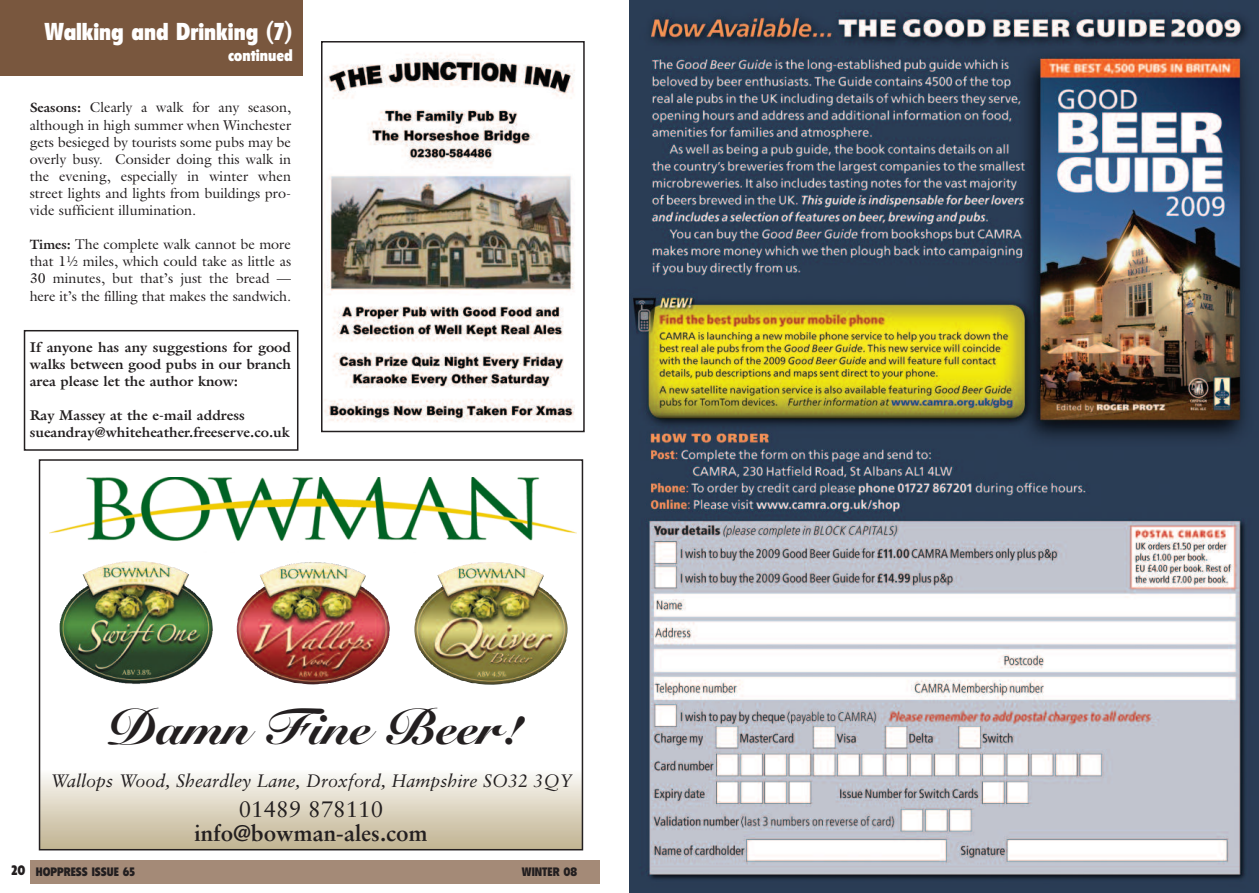
<style>
.page{position:relative;width:1259px;height:893px;background:#fff}
.page>*{position:absolute;margin:0;border:0;box-sizing:border-box;transform-origin:0 0}
.t1{font:49.5px "Snell Roundhand Black Script";color:#231f20}
.t2{font:900 condensed 24px "Flyer";color:#fff}
.t3{font:700 22.5px "Sabon";color:#231f20}
.t4{font:22.5px "Sabon";color:#231f20}
.t5{font:italic 18px "Sabon";color:#231f20}
.t6{font:900 condensed 16.5px "Flyer";color:#fff}
.t7{font:14.25px/17.1px "Galliard";color:#231f20;text-align:justify}
.t8{font:700 14.25px/17.1px "Galliard";color:#231f20;text-align:justify}
.t9{font:900 condensed 12px "Flyer";color:#231f20}
.s1{font-weight:700;font-size:13.5px}
.s2{font-size:13.5px}
</style>
<div class="page">
<div style="left:30px;top:860px;width:570px;height:23px;background:#a48a77"></div>
<div style="left:0;top:0;width:302px;height:76px;background:#79573e"></div>
<img style="left:629px;top:0;width:630px;height:893px">
<img style="left:324px;top:53px;width:251px;height:370px">
<div style="left:321px;top:41px;width:264px;height:391px;border:2px solid #231f20"></div>
<div style="left:24px;top:330px;width:274px;height:121px;border:2px solid #231f20"></div>
<img style="left:236px;top:562px;width:154px;height:123px">
<img style="left:60px;top:561px;width:153px;height:123px">
<img style="left:414px;top:562px;width:154px;height:123px">
<img style="left:49px;top:478px;width:528px;height:63px">
<div style="left:40px;top:770px;width:542px;height:79px;background:linear-gradient(to bottom,#fbfaf7,#c0b28f)"></div>
<div style="left:39px;top:459px;width:544px;height:391px;border:2px solid #231f20"></div>
<h2 class="t2" style="left:45px;top:23px;width:250px">Walking and Drinking (7)</h2>
<p class="t6" style="left:228px;top:49px;width:66px">continued</p>
<p class="t7" style="left:30px;top:99px;width:263px"><span class="s1">Seasons:</span> Clearly a walk for any season, although in high summer when Winchester gets besieged by tourists some pubs may be overly busy. Consider doing this walk in the evening, especially in winter when street lights and lights from buildings pro&shy;vide sufficient illumination.</p>
<p class="t7" style="left:30px;top:236px;width:263px"><span class="s1">Times:</span> The complete walk cannot be more that 1½ miles, which could take as little as 30 minutes, but that’s just the bread — here it’s the filling that makes the sandwich.</p>
<p class="t8" style="left:30px;top:338px;width:263px">If anyone has any suggestions for good walks between good pubs in our branch area please let the author know:</p>
<p class="t8" style="left:30px;top:407px;width:261px">Ray Massey at the e-mail address sueandray@whiteheather.freeserve.co.uk</p>
<h1 class="t1" style="left:107px;top:709px;width:416px">Damn Fine Beer!</h1>
<p class="t5" style="left:50px;top:773px;width:523px">Wallops Wood, Sheardley Lane, Droxford, Hampshire SO32 3QY</p>
<h3 class="t4" style="left:239px;top:800px;width:146px">01489 878110</h3>
<h3 class="t3" style="left:194px;top:824px;width:234px">info@bowman-ales.com</h3>
<p class="t9" style="left:11px;top:867px;width:125px"><span class="s2">20</span> HOPPRESS ISSUE 65</p>
<p class="t9" style="left:522px;top:867px;width:57px">WINTER 08</p>
</div>
